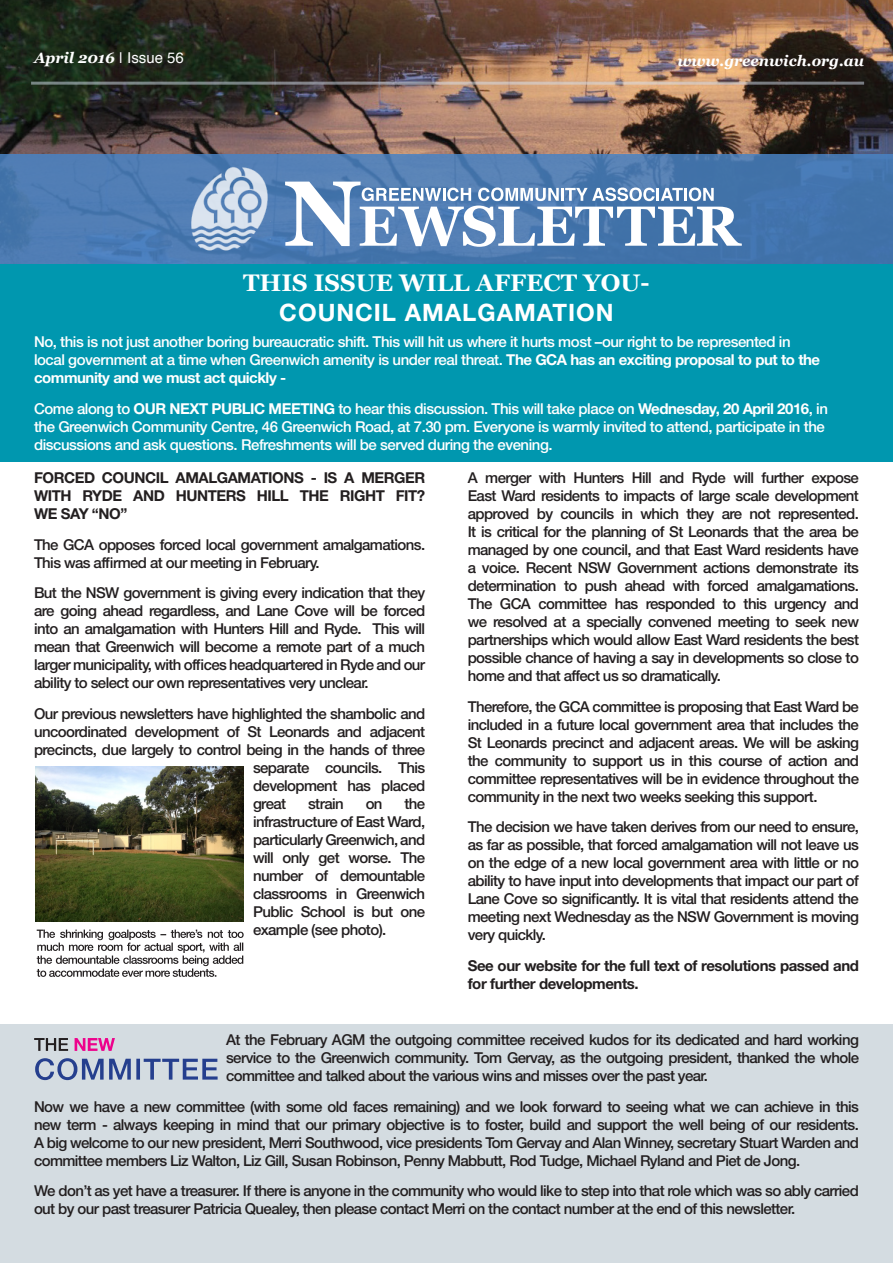
<style>
.page{position:relative;width:893px;height:1263px;background:#fff}
.page>*{position:absolute;margin:0;border:0;box-sizing:border-box;transform-origin:0 0}
.heading{font:700 24px "Georgia";color:#fff}
.heading-2{font:700 24px "Helvetica Neue LT Std";letter-spacing:.04em;color:#fff}
.blue_body_bold{font:500 15px/18px "Helvetica Neue LT Std";letter-spacing:-.04em;color:#231f20;text-align:justify}
.blue_body_bold-2{font:500 15px/18px "Helvetica Neue LT Std";letter-spacing:-.03em;color:#fff}
.blue_body_bold-3{font:700 15px/18px "Helvetica Neue LT Std";letter-spacing:-.03em;color:#231f20;text-align:justify}
.Right_based_to_gridl{font:italic 700 15px "Georgia";color:#fff}
.Based_to_gridline{font:italic 700 15px "Georgia";color:#fff}
.s1{font-family:"Helvetica";font-weight:400;font-style:normal}
.s2{font-weight:700}
</style>
<div class="page">
<img style="left:0;top:0;width:893px;height:154px">
<div style="left:0;top:264px;width:893px;height:197px;background:#0097af"></div>
<hr style="left:31px;top:82px;width:833px;height:3px;background:#d9e5f4">
<svg style="left:0;top:154px;width:893px;height:110px;background:#4a79b0"></svg>
<img style="left:187px;top:161px;width:83px;height:91px">
<svg style="left:285px;top:182px;width:457px;height:65px"></svg>
<div style="left:0;top:1025px;width:893px;height:238px;background:#d4dce1"></div>
<svg style="left:35px;top:1058px;width:183px;height:22px"></svg>
<svg style="left:75px;top:1038px;width:40px;height:13px"></svg>
<svg style="left:34px;top:1038px;width:34px;height:13px"></svg>
<img style="left:35px;top:767px;width:208px;height:155px">
<svg style="left:37px;top:929px;width:207px;height:48px"></svg>
<p class="Based_to_gridline" style="left:34px;top:48px;width:151px">April 2016 <span class="s1">| Issue 56</span></p>
<p class="Right_based_to_gridl" style="left:677px;top:51px;width:188px">www.greenwich.org.au</p>
<p class="heading" style="left:243px;top:267px;width:408px">THIS ISSUE WILL AFFECT YOU-</p>
<p class="heading-2" style="left:279px;top:297px;width:336px">COUNCIL AMALGAMATION</p>
<p class="blue_body_bold-2" style="left:34px;top:333px;width:788px">No, this is not just another boring bureaucratic shift. This will hit us where it hurts most –our right to be represented in local government at a time when Greenwich amenity is under real threat. <span class="s2">The GCA has an exciting proposal to put to the community and we must act quickly -</span></p>
<p class="blue_body_bold-2" style="left:34px;top:399px;width:795px">Come along to <span class="s2">OUR NEXT PUBLIC MEETING</span> to hear this discussion. This will take place on <span class="s2">Wednesday, 20 April 2016</span>, in the Greenwich Community Centre, 46 Greenwich Road, at 7.30 pm. Everyone is warmly invited to attend, participate in the discussions and ask questions. Refreshments will be served during the evening.</p>
<p class="blue_body_bold-3" style="left:34px;top:468px;width:393px">FORCED COUNCIL AMALGAMATIONS - IS A MERGER WITH RYDE AND HUNTERS HILL THE RIGHT FIT?<br>WE SAY “NO”</p>
<p class="blue_body_bold" style="left:34px;top:535px;width:393px">The GCA opposes forced local government amalgamations.<br>This was affirmed at our meeting in February.</p>
<p class="blue_body_bold" style="left:34px;top:584px;width:393px">But the NSW government is giving every indication that they are going ahead regardless, and Lane Cove will be forced into an amalgamation with Hunters Hill and Ryde. This will mean that Greenwich will become a remote part of a much larger municipality, with offices headquartered in Ryde and our ability to select our own representatives very unclear.</p>
<p class="blue_body_bold" style="left:34px;top:705px;width:393px">Our previous newsletters have highlighted the shambolic and</p>
<p class="blue_body_bold" style="left:34px;top:723px;width:393px">uncoordinated development of St Leonards and adjacent</p>
<p class="blue_body_bold" style="left:34px;top:741px;width:393px">precincts, due largely to control being in the hands of three</p>
<p class="blue_body_bold" style="left:253px;top:759px;width:174px">separate councils. This</p>
<p class="blue_body_bold" style="left:253px;top:777px;width:174px">development has placed</p>
<p class="blue_body_bold" style="left:253px;top:795px;width:35px">great</p>
<p class="blue_body_bold" style="left:308px;top:795px;width:37px">strain</p>
<p class="blue_body_bold" style="left:366px;top:795px;width:18px">on</p>
<p class="blue_body_bold" style="left:253px;top:795px;width:174px;text-indent:151px">the infrastructure of East Ward, particularly Greenwich, and will only get worse. The number of demountable classrooms in Greenwich Public School is but one example (see photo).</p>
<p class="blue_body_bold" style="left:468px;top:468px;width:393px">A merger with Hunters Hill and Ryde will further expose East Ward residents to impacts of large scale development approved by councils in which they are not represented.<br>It is critical for the planning of St Leonards that the area be managed by one council, and that East Ward residents have a voice. Recent NSW Government actions demonstrate its determination to push ahead with forced amalgamations.<br>The GCA committee has responded to this urgency and we resolved at a specially convened meeting to seek new partnerships which would allow East Ward residents the best possible chance of having a say in developments so close to home and that affect us so dramatically.</p>
<p class="blue_body_bold" style="left:468px;top:697px;width:393px">Therefore, the GCA committee is proposing that East Ward be included in a future local government area that includes the St Leonards precinct and adjacent areas. We will be asking the community to support us in this course of action and committee representatives will be in evidence throughout the community in the next two weeks seeking this support.</p>
<p class="blue_body_bold" style="left:468px;top:818px;width:393px">The decision we have taken derives from our need to ensure, as far as possible, that forced amalgamation will not leave us on the edge of a new local government area with little or no ability to have input into developments that impact our part of Lane Cove so significantly. It is vital that residents attend the meeting next Wednesday as the NSW Government is moving very quickly.</p>
<p class="blue_body_bold-3" style="left:468px;top:956px;width:393px">See our website for the full text of resolutions passed and for further developments.</p>
<p class="blue_body_bold" style="left:226px;top:1030px;width:634px">At the February AGM the outgoing committee received kudos for its dedicated and hard working service to the Greenwich community. Tom Gervay, as the outgoing president, thanked the whole committee and talked about the various wins and misses over the past year.</p>
<p class="blue_body_bold" style="left:34px;top:1097px;width:826px">Now we have a new committee (with some old faces remaining) and we look forward to seeing what we can achieve in this new term - always keeping in mind that our primary objective is to foster, build and support the well being of our residents.<br>A big welcome to our new president, Merri Southwood, vice presidents Tom Gervay and Alan Winney, secretary Stuart Warden and committee members Liz Walton, Liz Gill, Susan Robinson, Penny Mabbutt, Rod Tudge, Michael Ryland and Piet de Jong.</p>
<p class="blue_body_bold" style="left:34px;top:1182px;width:826px">We don’t as yet have a treasurer. If there is anyone in the community who would like to step into that role which was so ably carried out by our past treasurer Patricia Quealey, then please contact Merri on the contact number at the end of this newsletter.</p>
</div>
